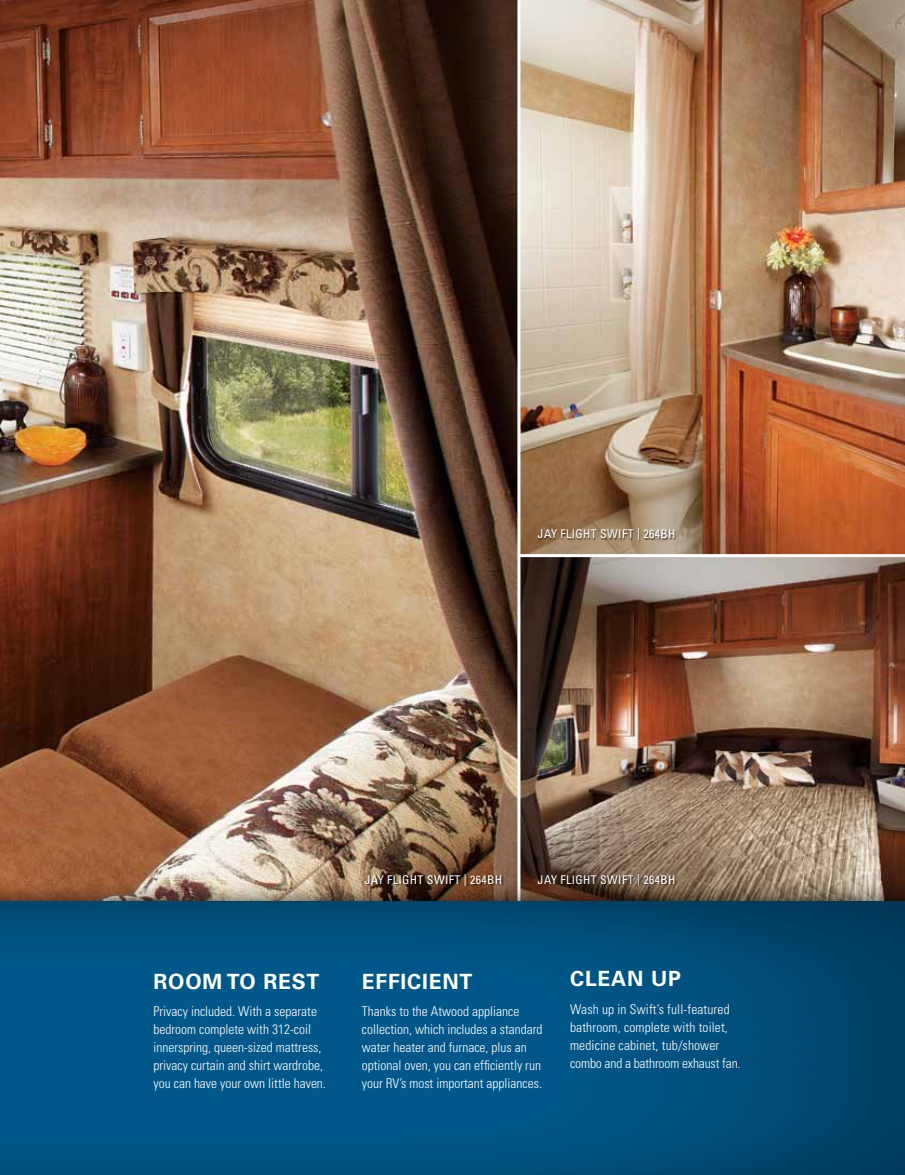
<style>
.page{position:relative;width:905px;height:1175px;background:#fff}
.page>*{position:absolute;margin:0;border:0;box-sizing:border-box;transform-origin:0 0}
.t1{font:700 21px "Univers";letter-spacing:.04em;color:#fff}
.t2{font:300 condensed 13.5px/18px "Univers";color:#fff}
.t3{font:condensed 12px "Univers";letter-spacing:.03em;color:#fff}
</style>
<div class="page">
<img style="left:520px;top:0;width:384px;height:554px">
<img style="left:520px;top:557px;width:384px;height:324px">
<img style="left:0;top:0;width:517px;height:881px">
<div style="left:538px;top:528px;width:138px;height:14px;background:#000;opacity:.5"></div>
<div style="left:538px;top:874px;width:138px;height:13px;background:#000;opacity:.5"></div>
<div style="left:365px;top:874px;width:138px;height:13px;background:#000;opacity:.5"></div>
<div style="left:0;top:881px;width:904px;height:293px;background:#000;opacity:.75"></div>
<img style="left:0;top:901px;width:904px;height:273px">
<p class="t3" style="left:537px;top:526px;width:137px">JAY FLIGHT SWIFT | 264BH</p>
<h1 class="t1" style="left:153px;top:968px;width:167px">ROOM TO REST</h1>
<p class="t2" style="left:153px;top:1002px;width:174px">Privacy included. With a separate bedroom complete with 312-coil innerspring, queen-sized mattress, privacy curtain and shirt wardrobe, you can have your own little haven.</p>
<p class="t3" style="left:364px;top:872px;width:137px">JAY FLIGHT SWIFT | 264BH</p>
<p class="t3" style="left:537px;top:872px;width:137px">JAY FLIGHT SWIFT | 264BH</p>
<h1 class="t1" style="left:362px;top:968px;width:13px">EFF</h1>
<h1 class="t1" style="left:400px;top:968px;width:73px">ICIENT</h1>
<p class="t2" style="left:362px;top:1002px;width:182px">Thanks to the Atwood appliance collection, which includes a standard water heater and furnace, plus an optional oven, you can efficiently run your RV’s most important appliances.</p>
<h1 class="t1" style="left:570px;top:966px;width:112px">CLEAN UP</h1>
<p class="t2" style="left:570px;top:1000px;width:172px">Wash up in Swift’s full-featured bathroom, complete with toilet, medicine cabinet, tub/shower combo and a bathroom exhaust fan.</p>
</div>
